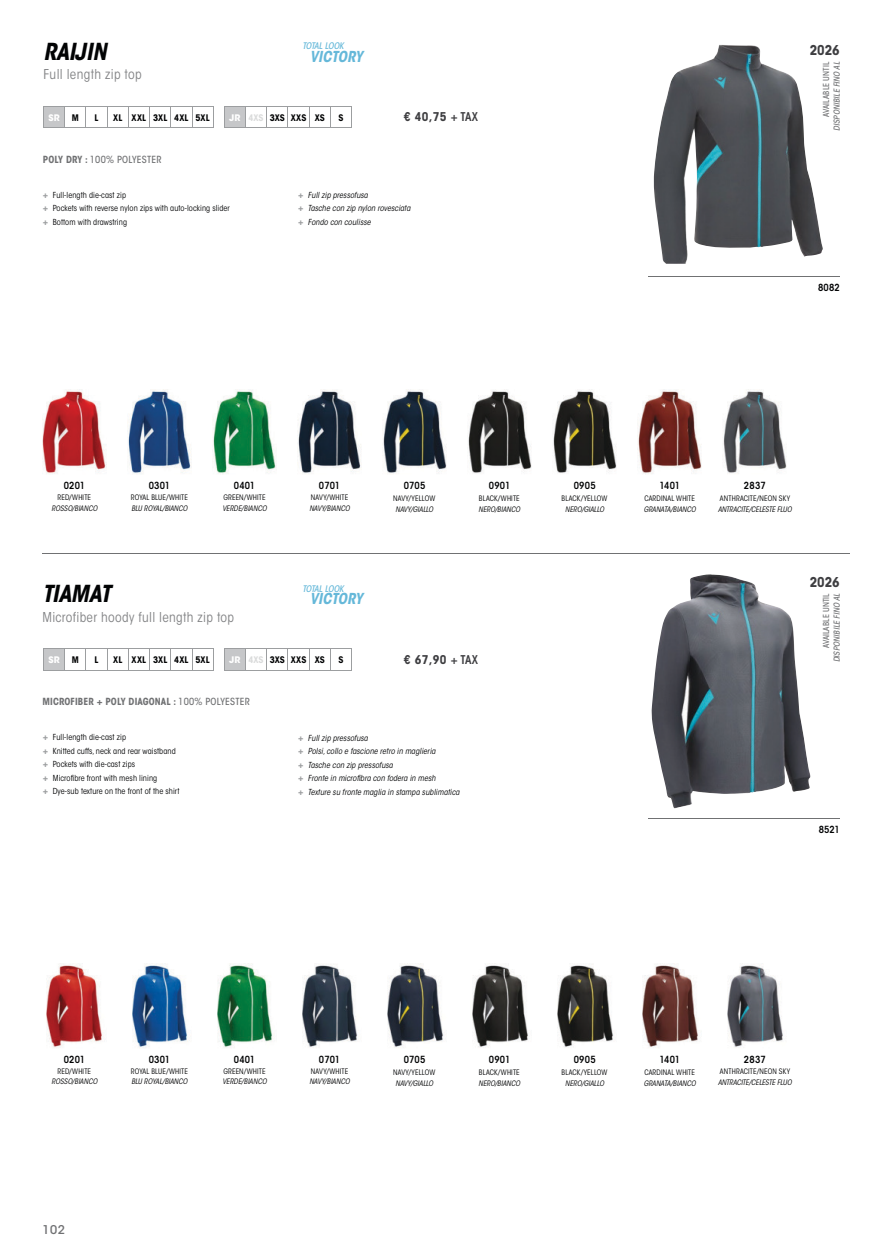
<style>
.page{position:relative;width:893px;height:1255px;background:#fff}
.page>*{position:absolute;margin:0;border:0;box-sizing:border-box;transform-origin:0 0}
.t1{font:italic 700 condensed 23.25px "ITC Avant Garde Std";letter-spacing:-.015em;color:#020304}
.t2{font:italic 700 condensed 15px "ITC Avant Garde Std";color:#65b8d9}
.t3{font:condensed 13.5px "ITC Avant Garde Std";letter-spacing:.025em;color:#818284}
.t4{font:700 condensed 13.5px "ITC Avant Garde Std";letter-spacing:-.005em;color:#3e3e41}
.t5{font:700 condensed 12px "ITC Avant Garde Std";color:#3e3e41}
.t6{font:500 12px "ITC Avant Garde Std";color:#707173}
.t7{font:600 condensed 9.75px "ITC Avant Garde Std";letter-spacing:.02em;color:#020304}
.t8{font:700 condensed 9.75px "ITC Avant Garde Std";letter-spacing:.01em;color:#707173}
.t9{font:500 condensed 9.75px "ITC Avant Garde Std";letter-spacing:.025em;color:#707173}
.t10{font:700 condensed 9px "ITC Avant Garde Std";letter-spacing:.005em;color:#020304}
.t11{font:italic 500 condensed 9px "ITC Avant Garde Std";letter-spacing:-.035em;color:#65b8d9}
.t12{font:700 9px "ITC Avant Garde Std";color:#fff}
.t13{font:condensed 8.25px/13.5px "ITC Avant Garde Std";letter-spacing:.01em;color:#020304}
.t14{font:italic condensed 8.25px/13.5px "ITC Avant Garde Std";letter-spacing:.01em;color:#020304}
.t15{font:italic 500 condensed 8.25px "ITC Avant Garde Std";letter-spacing:.01em;color:#707173}
.t16{font:500 condensed 8.25px "ITC Avant Garde Std";letter-spacing:.01em;color:#707173}
.t17{font:condensed 7.5px "ITC Avant Garde Std";letter-spacing:.02em;color:#020304}
.t18{font:italic condensed 7.5px "ITC Avant Garde Std";letter-spacing:.01em;color:#020304}
.t19{font:italic condensed 7.5px "ITC Avant Garde Std";letter-spacing:-.01em;color:#020304}
.s1{font-weight:700}
.s2{font-stretch:normal;color:#fff}
.s3{color:#dadbdb}
.s4{font-weight:600}
.s5{font-weight:600;font-stretch:normal;font-size:9px;color:#9c9ea0}
.s6{font-weight:600;font-style:normal;font-stretch:normal;font-size:9px;color:#9c9ea0}
.s7{font-weight:500}
</style>
<div class="page">
<hr style="left:43px;top:553px;width:807px;height:1px;background:#707173">
<hr style="left:648px;top:276px;width:192px;height:1px;background:#707173">
<hr style="left:648px;top:818px;width:192px;height:1px;background:#707173">
<img style="left:653px;top:45px;width:170px;height:219px">
<img style="left:651px;top:574px;width:159px;height:234px">
<img style="left:43px;top:389px;width:63px;height:85px">
<img style="left:46px;top:963px;width:57px;height:85px">
<img style="left:383px;top:389px;width:63px;height:85px">
<img style="left:387px;top:963px;width:57px;height:84px">
<img style="left:213px;top:389px;width:63px;height:85px">
<img style="left:217px;top:963px;width:56px;height:85px">
<img style="left:553px;top:389px;width:64px;height:84px">
<img style="left:557px;top:964px;width:57px;height:83px">
<img style="left:128px;top:389px;width:63px;height:85px">
<img style="left:132px;top:963px;width:56px;height:85px">
<img style="left:468px;top:389px;width:63px;height:84px">
<img style="left:472px;top:965px;width:57px;height:83px">
<img style="left:723px;top:389px;width:64px;height:85px">
<img style="left:727px;top:965px;width:56px;height:82px">
<img style="left:298px;top:389px;width:63px;height:84px">
<img style="left:302px;top:964px;width:56px;height:84px">
<img style="left:638px;top:389px;width:64px;height:85px">
<img style="left:642px;top:963px;width:56px;height:85px">
<svg style="left:43px;top:106px;width:171px;height:22px"></svg>
<svg style="left:43px;top:648px;width:171px;height:23px"></svg>
<svg style="left:224px;top:106px;width:128px;height:22px"></svg>
<svg style="left:224px;top:648px;width:128px;height:23px"></svg>
<h1 class="t1" style="left:44px;top:41px;width:65px">RAIJIN</h1>
<h3 class="t3" style="left:44px;top:69px;width:100px">Full length zip top</h3>
<p class="t12" style="left:48px;top:111px;width:13px">SR</p>
<p class="t10" style="left:72px;top:114px;width:9px">M</p>
<p class="t10" style="left:95px;top:114px;width:6px">L</p>
<p class="t10" style="left:113px;top:114px;width:98px">XL XXL 3XL 4XL 5XL</p>
<p class="t9" style="left:43px;top:156px;width:120px"><span class="s1">POLY DRY :</span> 100% POLYESTER</p>
<p class="t11" style="left:302px;top:43px;width:43px">TOTAL LOOK</p>
<h2 class="t2" style="left:310px;top:50px;width:54px">VICTORY</h2>
<p class="t10" style="left:229px;top:114px;width:97px"><span class="s2">JR</span> <span class="s3">4XS</span> 3XS XXS XS</p>
<p class="t10" style="left:339px;top:114px;width:7px">S</p>
<h3 class="t5" style="left:404px;top:112px;width:76px">€ 40,75 <span class="s4">+ TAX</span></h3>
<p class="t13" style="left:43px;top:189px;width:189px"><span class="s5">+</span> Full-length die-cast zip<br><span class="s5">+</span> Pockets with reverse nylon zips with auto-locking slider <span class="s5">+</span> Bottom with drawstring</p>
<p class="t14" style="left:298px;top:189px;width:114px"><span class="s6">+</span> Full zip pressofusa<br><span class="s6">+</span> Tasche con zip nylon rovesciata <span class="s6">+</span> Fondo con coulisse</p>
<h3 class="t4" style="left:810px;top:45px;width:31px">2026</h3>
<p class="t15" style="left:834px;top:131px;width:71px;rotate:-90deg">DISPONIBILE FINO AL</p>
<p class="t16" style="left:823px;top:117px;width:56px;rotate:-90deg">AVAILABLE UNTIL</p>
<p class="t7" style="left:818px;top:284px;width:23px">8082</p>
<p class="t7" style="left:64px;top:481px;width:23px">0201</p>
<p class="t7" style="left:149px;top:481px;width:23px">0301</p>
<p class="t7" style="left:234px;top:481px;width:23px">0401</p>
<p class="t7" style="left:319px;top:481px;width:23px">0701</p>
<p class="t7" style="left:404px;top:481px;width:23px">0705</p>
<p class="t7" style="left:489px;top:481px;width:23px">0901</p>
<p class="t17" style="left:58px;top:494px;width:35px">RED/WHITE</p>
<p class="t17" style="left:131px;top:494px;width:59px">ROYAL BLUE/WHITE</p>
<p class="t17" style="left:223px;top:494px;width:44px">GREEN/WHITE</p>
<p class="t17" style="left:311px;top:494px;width:39px">NAVY/WHITE</p>
<p class="t17" style="left:393px;top:495px;width:44px">NAVY/YELLOW</p>
<p class="t17" style="left:479px;top:495px;width:43px">BLACK/WHITE</p>
<p class="t18" style="left:52px;top:505px;width:47px">ROSSO/BIANCO</p>
<p class="t18" style="left:131px;top:505px;width:58px">BLU ROYAL/BIANCO</p>
<p class="t18" style="left:222px;top:505px;width:46px">VERDE/BIANCO</p>
<p class="t18" style="left:309px;top:505px;width:42px">NAVY/BIANCO</p>
<p class="t18" style="left:395px;top:506px;width:39px">NAVY/GIALLO</p>
<p class="t18" style="left:478px;top:506px;width:43px">NERO/BIANCO</p>
<h1 class="t1" style="left:43px;top:583px;width:70px">TIAMAT</h1>
<p class="t11" style="left:302px;top:584px;width:43px">TOTAL LOOK</p>
<h2 class="t2" style="left:310px;top:592px;width:54px">VICTORY</h2>
<h3 class="t3" style="left:43px;top:611px;width:193px">Microfiber hoody full length zip top</h3>
<p class="t12" style="left:48px;top:653px;width:13px">SR</p>
<p class="t10" style="left:72px;top:656px;width:9px">M</p>
<p class="t10" style="left:95px;top:656px;width:6px">L</p>
<p class="t10" style="left:113px;top:656px;width:98px">XL XXL 3XL 4XL 5XL</p>
<p class="t10" style="left:229px;top:656px;width:97px"><span class="s2">JR</span> <span class="s3">4XS</span> 3XS XXS XS</p>
<p class="t10" style="left:339px;top:656px;width:7px">S</p>
<h3 class="t5" style="left:404px;top:654px;width:76px">€ 67,90 <span class="s4">+ TAX</span></h3>
<p class="t8" style="left:43px;top:697px;width:209px">MICROFIBER + POLY DIAGONAL : <span class="s7">100% POLYESTER</span></p>
<p class="t13" style="left:43px;top:731px;width:138px"><span class="s5">+</span> Full-length die-cast zip<br><span class="s5">+</span> Knitted cuffs, neck and rear waistband <span class="s5">+</span> Pockets with die-cast zips<br><span class="s5">+</span> Microfibre front with mesh lining<br><span class="s5">+</span> Dye-sub texture on the front of the shirt</p>
<p class="t14" style="left:298px;top:731px;width:163px"><span class="s6">+</span> Full zip pressofusa<br><span class="s6">+</span> Polsi, collo e fascione retro in maglieria<br><span class="s6">+</span> Tasche con zip pressofusa<br><span class="s6">+</span> Fronte in microfibra con fodera in mesh<br><span class="s6">+</span> Texture su fronte maglia in stampa sublimatica</p>
<p class="t7" style="left:574px;top:481px;width:23px">0905</p>
<p class="t7" style="left:659px;top:481px;width:22px">1401</p>
<p class="t7" style="left:744px;top:481px;width:23px">2837</p>
<p class="t17" style="left:561px;top:495px;width:47px">BLACK/YELLOW</p>
<p class="t17" style="left:644px;top:495px;width:52px">CARDINAL WHITE</p>
<p class="t17" style="left:720px;top:495px;width:72px">ANTHRACITE/NEON SKY</p>
<p class="t18" style="left:565px;top:506px;width:40px">NERO/GIALLO</p>
<p class="t18" style="left:644px;top:506px;width:54px">GRANATA/BIANCO</p>
<p class="t19" style="left:718px;top:506px;width:75px">ANTRACITE/CELESTE FLUO</p>
<h3 class="t4" style="left:810px;top:576px;width:31px">2026</h3>
<p class="t15" style="left:834px;top:662px;width:71px;rotate:-90deg">DISPONIBILE FINO AL</p>
<p class="t16" style="left:823px;top:648px;width:56px;rotate:-90deg">AVAILABLE UNTIL</p>
<p class="t7" style="left:819px;top:825px;width:23px">8521</p>
<p class="t7" style="left:64px;top:1055px;width:23px">0201</p>
<p class="t7" style="left:149px;top:1055px;width:23px">0301</p>
<p class="t7" style="left:234px;top:1055px;width:23px">0401</p>
<p class="t7" style="left:319px;top:1055px;width:23px">0701</p>
<p class="t7" style="left:404px;top:1055px;width:23px">0705</p>
<p class="t7" style="left:489px;top:1055px;width:23px">0901</p>
<p class="t7" style="left:574px;top:1055px;width:23px">0905</p>
<p class="t7" style="left:659px;top:1055px;width:22px">1401</p>
<p class="t7" style="left:744px;top:1055px;width:23px">2837</p>
<p class="t17" style="left:58px;top:1068px;width:35px">RED/WHITE</p>
<p class="t17" style="left:131px;top:1068px;width:59px">ROYAL BLUE/WHITE</p>
<p class="t17" style="left:223px;top:1068px;width:44px">GREEN/WHITE</p>
<p class="t17" style="left:311px;top:1068px;width:39px">NAVY/WHITE</p>
<p class="t17" style="left:393px;top:1069px;width:44px">NAVY/YELLOW</p>
<p class="t17" style="left:479px;top:1069px;width:43px">BLACK/WHITE</p>
<p class="t17" style="left:561px;top:1069px;width:47px">BLACK/YELLOW</p>
<p class="t17" style="left:644px;top:1069px;width:52px">CARDINAL WHITE</p>
<p class="t17" style="left:720px;top:1068px;width:72px">ANTHRACITE/NEON SKY</p>
<p class="t18" style="left:52px;top:1078px;width:47px">ROSSO/BIANCO</p>
<p class="t18" style="left:131px;top:1078px;width:58px">BLU ROYAL/BIANCO</p>
<p class="t18" style="left:222px;top:1078px;width:46px">VERDE/BIANCO</p>
<p class="t18" style="left:309px;top:1078px;width:42px">NAVY/BIANCO</p>
<p class="t18" style="left:395px;top:1079px;width:39px">NAVY/GIALLO</p>
<p class="t18" style="left:478px;top:1079px;width:43px">NERO/BIANCO</p>
<p class="t18" style="left:565px;top:1079px;width:40px">NERO/GIALLO</p>
<p class="t18" style="left:644px;top:1079px;width:54px">GRANATA/BIANCO</p>
<p class="t19" style="left:718px;top:1078px;width:75px">ANTRACITE/CELESTE FLUO</p>
<h3 class="t6" style="left:43px;top:1224px;width:24px">102</h3>
</div>
